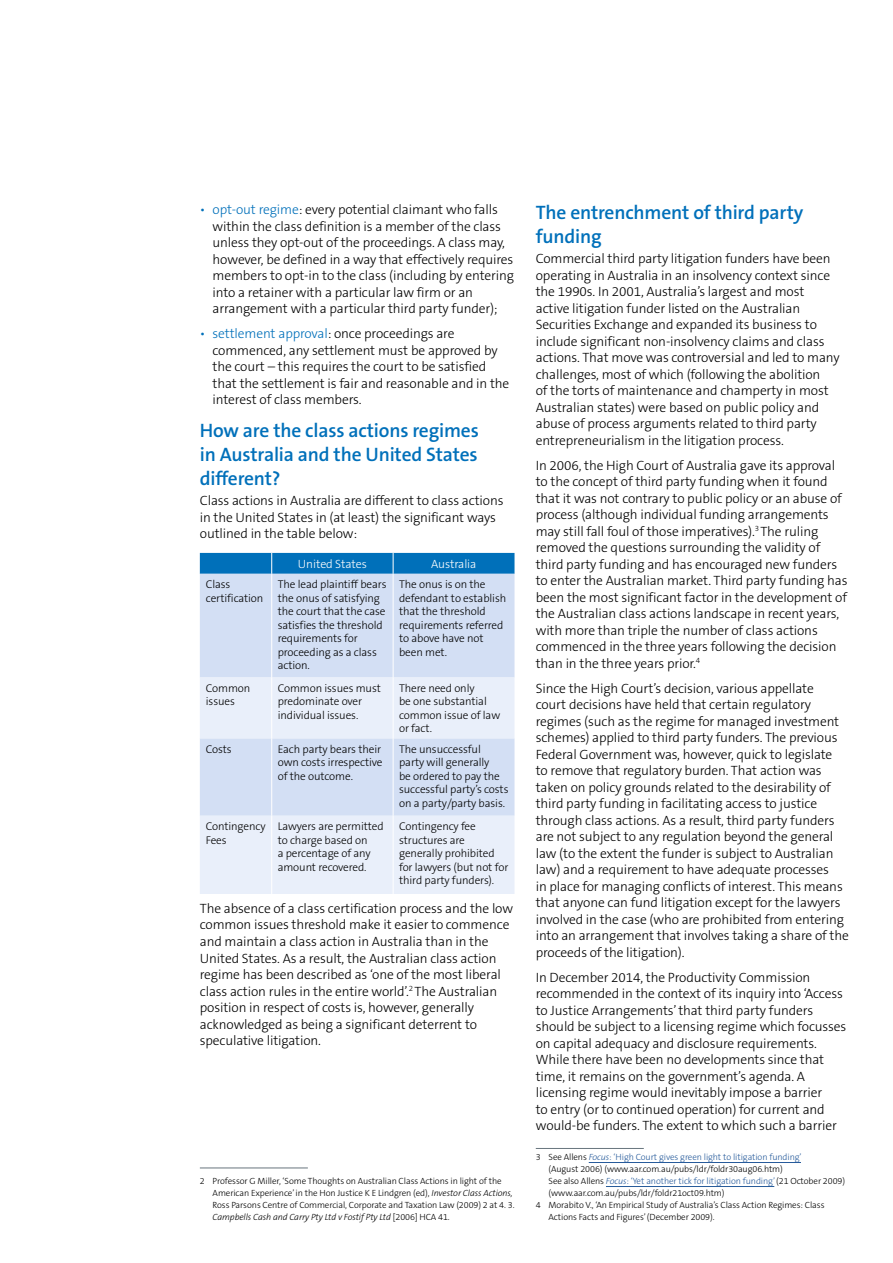
<style>
.page{position:relative;width:893px;height:1263px;background:#fff}
.page>*{position:absolute;margin:0;border:0;box-sizing:border-box;transform-origin:0 0}
.H1_BODY_main_heads{font:600 19.5px/24px "The Sans B6";letter-spacing:-.01em;color:#0070ba;text-align:justify}
.Body_text{font:300 13.5px/16.5px "The Sans B3";letter-spacing:-.01em;color:#000}
.Body_text-2{font:300 12px "The Sans B3";letter-spacing:-.01em;color:#fff}
.Body_text-3{font:300 11.25px/13.5px "The Sans B3";letter-spacing:-.01em;color:#000}
.Footnote{font:300 9px/12px "The Sans B3";letter-spacing:-.01em;color:#000}
.s1{color:#0070ba}
.s2{font-style:italic}
.s3{font-style:italic;color:#275b9b}
.s4{color:#275b9b}
</style>
<div class="page">
<div style="left:200px;top:574px;width:314px;height:103px;background:#d3dff4"></div>
<svg style="left:200px;top:677px;width:314px;height:217px;background:#e1e9f7"></svg>
<div style="left:200px;top:553px;width:314px;height:21px;background:#0070ba"></div>
<hr style="left:271px;top:574px;width:1px;height:103px;background:#fff">
<hr style="left:393px;top:574px;width:1px;height:103px;background:#fff">
<hr style="left:271px;top:677px;width:1px;height:61px;background:#fff">
<hr style="left:393px;top:677px;width:1px;height:61px;background:#fff">
<hr style="left:271px;top:738px;width:1px;height:78px;background:#fff">
<hr style="left:393px;top:738px;width:1px;height:78px;background:#fff">
<hr style="left:271px;top:816px;width:1px;height:78px;background:#fff">
<hr style="left:393px;top:816px;width:1px;height:78px;background:#fff">
<hr style="left:200px;top:1167px;width:108px;height:1px;background:#68757d">
<hr style="left:536px;top:1148px;width:108px;height:1px;background:#68757d">
<hr style="left:589px;top:1162px;width:212px;height:1px;background:#275b9b">
<hr style="left:606px;top:1186px;width:168px;height:1px;background:#275b9b">
<p class="Body_text" style="left:213px;top:202px;width:303px;text-indent:-13px"><span class="s1">• opt‑out regime</span>: every potential claimant who falls within the class definition is a member of the class unless they opt‑out of the proceedings. A class may, however, be defined in a way that effectively requires members to opt‑in to the class (including by entering into a retainer with a particular law firm or an arrangement with a particular third party funder);</p>
<p class="Body_text" style="left:213px;top:326px;width:298px;text-indent:-13px"><span class="s1">• settlement approval</span>: once proceedings are commenced, any settlement must be approved by the court – this requires the court to be satisfied that the settlement is fair and reasonable and in the interest of class members.</p>
<p class="H1_BODY_main_heads" style="left:200px;top:419px;width:281px">How are the class actions regimes in Australia and the United States different?</p>
<p class="Body_text" style="left:200px;top:493px;width:305px">Class actions in Australia are different to class actions in the United States in (at least) the significant ways outlined in the table below:</p>
<p class="Body_text-2" style="left:298px;top:557px;width:70px">United States</p>
<p class="Body_text-2" style="left:431px;top:557px;width:47px">Australia</p>
<p class="Body_text-3" style="left:206px;top:578px;width:59px">Class certification</p>
<p class="Body_text-3" style="left:278px;top:578px;width:110px">The lead plaintiff bears the onus of satisfying the court that the case satisfies the threshold requirements for proceeding as a class action.</p>
<p class="Body_text-3" style="left:399px;top:578px;width:109px">The onus is on the defendant to establish that the threshold requirements referred to above have not been met.</p>
<p class="Body_text-3" style="left:206px;top:682px;width:46px">Common issues</p>
<p class="Body_text-3" style="left:278px;top:682px;width:105px">Common issues must predominate over individual issues.</p>
<p class="Body_text-3" style="left:399px;top:682px;width:103px">There need only<br>be one substantial common issue of law or fact.</p>
<p class="Body_text-3" style="left:206px;top:742px;width:27px">Costs</p>
<p class="Body_text-3" style="left:278px;top:742px;width:106px">Each party bears their own costs irrespective of the outcome.</p>
<p class="Body_text-3" style="left:399px;top:742px;width:111px">The unsuccessful party will generally<br>be ordered to pay the successful party’s costs on a party/party basis.</p>
<p class="Body_text-3" style="left:206px;top:820px;width:61px">Contingency<br>Fees</p>
<p class="Body_text-3" style="left:278px;top:820px;width:107px">Lawyers are permitted to charge based on<br>a percentage of any amount recovered.</p>
<p class="Body_text-3" style="left:399px;top:820px;width:111px">Contingency fee structures are generally prohibited for lawyers (but not for third party funders).</p>
<p class="Body_text" style="left:200px;top:900px;width:315px">The absence of a class certification process and the low common issues threshold make it easier to commence and maintain a class action in Australia than in the United States. As a result, the Australian class action regime has been described as ‘one of the most liberal class action rules in the entire world’.<sup>2</sup> The Australian position in respect of costs is, however, generally acknowledged as being a significant deterrent to speculative litigation.</p>
<p class="Footnote" style="left:213px;top:1176px;width:303px;text-indent:-13px">2 Professor G Miller, ‘Some Thoughts on Australian Class Actions in light of the American Experience’ in the Hon Justice K E Lindgren (ed), <span class="s2">Investor Class Actions, </span>Ross Parsons Centre of Commercial, Corporate and Taxation Law (2009) 2 at 4. 3.<br><span class="s2">Campbells Cash and Carry Pty Ltd v Fostif Pty Ltd</span> [2006] HCA 41.</p>
<p class="H1_BODY_main_heads" style="left:536px;top:201px;width:269px">The entrenchment of third party funding</p>
<p class="Body_text" style="left:536px;top:251px;width:305px">Commercial third party litigation funders have been operating in Australia in an insolvency context since the 1990s. In 2001, Australia’s largest and most active litigation funder listed on the Australian Securities Exchange and expanded its business to include significant non‑insolvency claims and class actions. That move was controversial and led to many challenges, most of which (following the abolition<br>of the torts of maintenance and champerty in most Australian states) were based on public policy and abuse of process arguments related to third party entrepreneurialism in the litigation process.</p>
<p class="Body_text" style="left:536px;top:457px;width:313px">In 2006, the High Court of Australia gave its approval to the concept of third party funding when it found that it was not contrary to public policy or an abuse of process (although individual funding arrangements may still fall foul of those imperatives).<sup>3</sup> The ruling removed the questions surrounding the validity of third party funding and has encouraged new funders to enter the Australian market. Third party funding has been the most significant factor in the development of the Australian class actions landscape in recent years, with more than triple the number of class actions commenced in the three years following the decision than in the three years prior.<sup>4</sup></p>
<p class="Body_text" style="left:536px;top:680px;width:315px">Since the High Court’s decision, various appellate<br>court decisions have held that certain regulatory regimes (such as the regime for managed investment schemes) applied to third party funders. The previous Federal Government was, however, quick to legislate<br>to remove that regulatory burden. That action was taken on policy grounds related to the desirability of third party funding in facilitating access to justice through class actions. As a result, third party funders are not subject to any regulation beyond the general law (to the extent the funder is subject to Australian law) and a requirement to have adequate processes<br>in place for managing conflicts of interest. This means that anyone can fund litigation except for the lawyers involved in the case (who are prohibited from entering into an arrangement that involves taking a share of the proceeds of the litigation).</p>
<p class="Body_text" style="left:536px;top:969px;width:312px">In December 2014, the Productivity Commission recommended in the context of its inquiry into ‘Access to Justice Arrangements’ that third party funders should be subject to a licensing regime which focusses on capital adequacy and disclosure requirements.<br>While there have been no developments since that time, it remains on the government’s agenda. A licensing regime would inevitably impose a barrier<br>to entry (or to continued operation) for current and would‑be funders. The extent to which such a barrier</p>
<p class="Footnote" style="left:549px;top:1152px;width:298px;text-indent:-13px">3 See Allens <span class="s3">Focus</span><span class="s4">: ‘High Court gives green light to litigation funding’<br></span>(August 2006) (www.aar.com.au/pubs/ldr/foldr30aug06.htm)<br>See also Allens <span class="s3">Focus</span><span class="s4">: ‘Yet another tick for litigation funding’</span> (21 October 2009) (www.aar.com.au/pubs/ldr/foldr21oct09.htm)</p>
<p class="Footnote" style="left:549px;top:1200px;width:277px;text-indent:-13px">4 Morabito V., ‘An Empirical Study of Australia’s Class Action Regimes: Class<br>Actions Facts and Figures’ (December 2009).</p>
</div>
